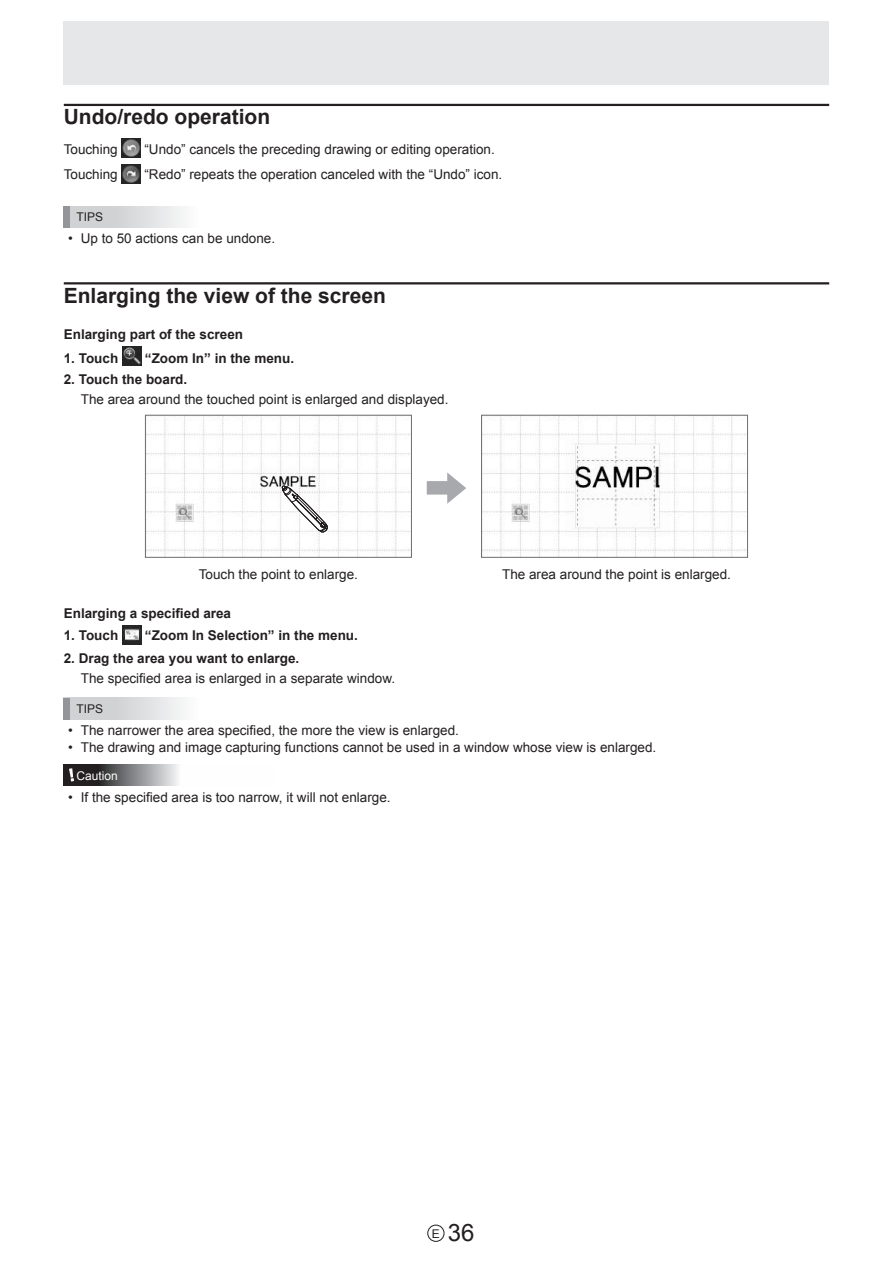
<style>
.page{position:relative;width:893px;height:1263px;background:#fff}
.page>*{position:absolute;margin:0;border:0;box-sizing:border-box;transform-origin:0 0}
.t1{font:24px "Arial";color:#231f20}
.t2{font:700 21px "Arial";color:#231f20}
.t3{font:13.5px "Arial";color:#231f20}
.t4{font:700 13.5px "Arial";color:#231f20}
.t5{font:12px "Arial";color:#231f20}
.t6{font:12px "Arial";color:#fff}
.s1{font-size:12px}
</style>
<div class="page">
<div style="left:427px;top:1225px;width:17px;height:17px;border:1px solid #231f20;border-radius:50%"></div>
<div style="left:64px;top:21px;width:765px;height:64px;background:#e6e7e9"></div>
<hr style="left:64px;top:104px;width:765px;height:2px;background:#231f20">
<hr style="left:64px;top:282px;width:765px;height:2px;background:#231f20">
<img style="left:122px;top:139px;width:19px;height:19px">
<img style="left:122px;top:164px;width:19px;height:19px">
<div style="left:64px;top:206px;width:212px;height:21px;background:linear-gradient(to right,#c9cacd,#fff)"></div>
<div style="left:64px;top:206px;width:6px;height:21px;background:#939598"></div>
<img style="left:122px;top:346px;width:19px;height:19px">
<svg style="left:427px;top:472px;width:39px;height:32px"></svg>
<img style="left:483px;top:417px;width:263px;height:138px">
<div style="left:481px;top:415px;width:267px;height:142px;border:1px solid #6c6d70"></div>
<img style="left:147px;top:417px;width:263px;height:138px">
<div style="left:145px;top:415px;width:267px;height:142px;border:1px solid #6c6d70"></div>
<svg style="left:281px;top:485px;width:48px;height:48px"></svg>
<img style="left:122px;top:626px;width:19px;height:19px">
<div style="left:64px;top:698px;width:212px;height:21px;background:linear-gradient(to right,#c9cacd,#fff)"></div>
<div style="left:64px;top:698px;width:6px;height:21px;background:#939598"></div>
<svg style="left:64px;top:765px;width:114px;height:21px;background:#706f71"></svg>
<svg style="left:69px;top:768px;width:5px;height:13px"></svg>
<h2 class="t2" style="left:64px;top:103px;width:208px">Undo/redo operation</h2>
<p class="t3" style="left:64px;top:140px;width:56px">Touching</p>
<p class="t3" style="left:144px;top:140px;width:352px">“Undo” cancels the preceding drawing or editing operation.</p>
<p class="t3" style="left:64px;top:166px;width:56px">Touching</p>
<p class="t3" style="left:144px;top:166px;width:359px">“Redo” repeats the operation canceled with the “Undo” icon.</p>
<p class="t5" style="left:77px;top:209px;width:28px">TIPS</p>
<p class="t3" style="left:68px;top:230px;width:209px">• Up to 50 actions can be undone.</p>
<h2 class="t2" style="left:64px;top:281px;width:324px">Enlarging the view of the screen</h2>
<p class="t4" style="left:64px;top:325px;width:181px">Enlarging part of the screen</p>
<p class="t4" style="left:64px;top:349px;width:56px">1. Touch</p>
<p class="t4" style="left:145px;top:349px;width:151px">“Zoom In” in the menu.</p>
<p class="t4" style="left:64px;top:370px;width:125px">2. Touch the board.</p>
<p class="t3" style="left:81px;top:391px;width:369px">The area around the touched point is enlarged and displayed.</p>
<p class="t3" style="left:199px;top:565px;width:161px">Touch the point to enlarge.</p>
<p class="t3" style="left:502px;top:565px;width:230px">The area around the point is enlarged.</p>
<p class="t4" style="left:64px;top:604px;width:169px">Enlarging a specified area</p>
<p class="t4" style="left:64px;top:626px;width:56px">1. Touch</p>
<p class="t4" style="left:145px;top:626px;width:215px">“Zoom In Selection” in the menu.</p>
<p class="t4" style="left:64px;top:649px;width:237px">2. Drag the area you want to enlarge.</p>
<p class="t3" style="left:81px;top:670px;width:316px">The specified area is enlarged in a separate window.</p>
<p class="t5" style="left:77px;top:701px;width:28px">TIPS</p>
<p class="t3" style="left:68px;top:721px;width:392px">• The narrower the area specified, the more the view is enlarged.</p>
<p class="t3" style="left:68px;top:738px;width:590px">• The drawing and image capturing functions cannot be used in a window whose view is enlarged.</p>
<p class="t6" style="left:77px;top:767px;width:43px">Caution</p>
<p class="t3" style="left:68px;top:788px;width:324px">• If the specified area is too narrow, it will not enlarge.</p>
<h1 class="t1" style="left:432px;top:1217px;width:44px"><span class="s1">E</span> 36</h1>
</div>
